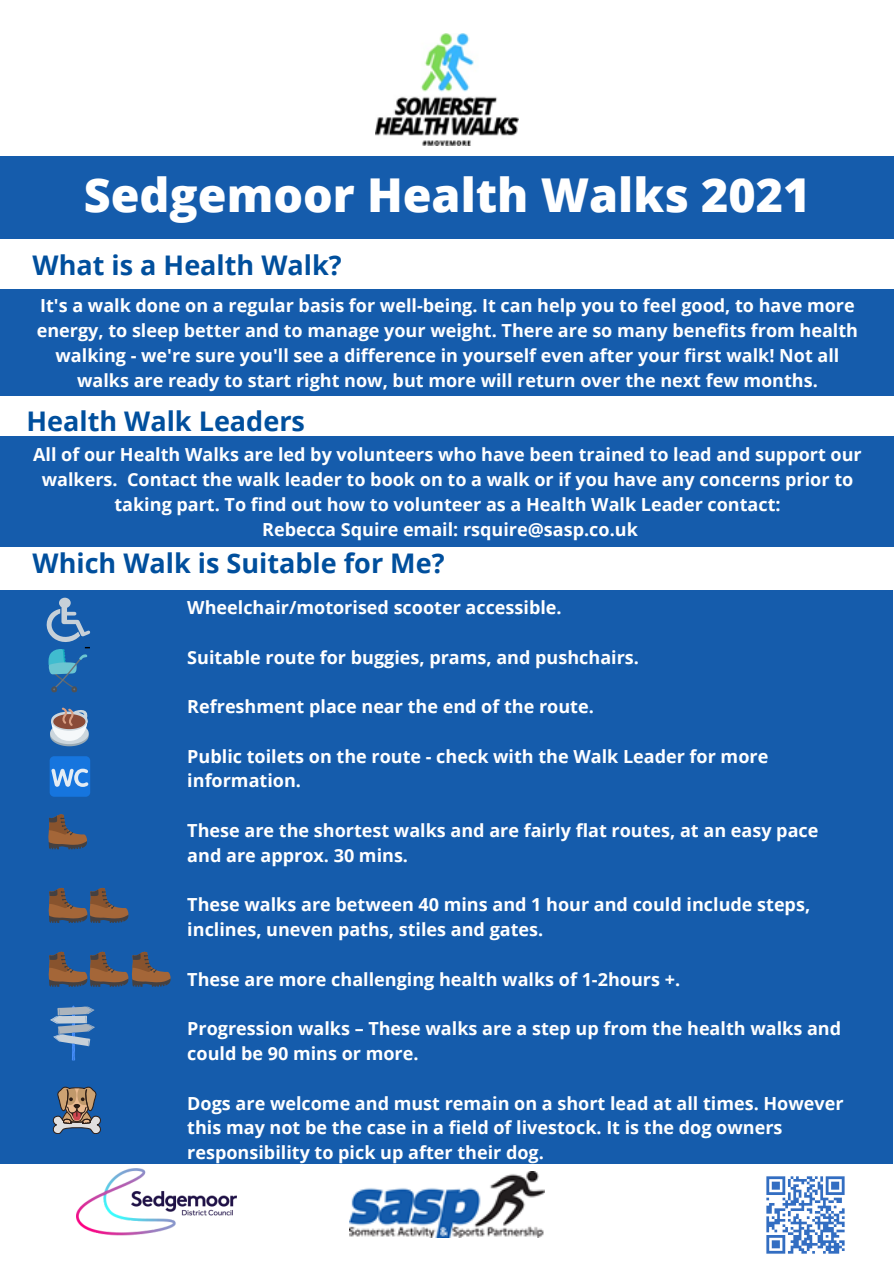
<style>
.page{position:relative;width:894px;height:1264px;background:#fff}
.page>*{position:absolute;margin:0;border:0;box-sizing:border-box;transform-origin:0 0}
.t1{font:800 46.65px "Open Sans";color:#fff}
.t2{font:700 27px "Open Sans";color:#004f9d}
.t3{font:700 18px/24.8px "Open Sans";color:#fff}
</style>
<div class="page">
<img style="left:76px;top:1168px;width:160px;height:68px">
<img style="left:349px;top:1171px;width:195px;height:66px">
<img style="left:375px;top:34px;width:143px;height:111px">
<div style="left:0;top:590px;width:892px;height:574px;background:#155cac"></div>
<svg style="left:50px;top:1005px;width:45px;height:55px"></svg>
<div style="left:50px;top:756px;width:40px;height:40px;background:#1675de;border-radius:5px"></div>
<svg style="left:51px;top:768px;width:37px;height:19px"></svg>
<svg style="left:53px;top:1086px;width:47px;height:47px"></svg>
<img style="left:766px;top:1176px;width:79px;height:78px">
<div style="left:1px;top:156px;width:892px;height:82px;background:#155cac"></div>
<div style="left:1px;top:289px;width:892px;height:107px;background:#155cac"></div>
<div style="left:0;top:436px;width:893px;height:111px;background:#155cac"></div>
<svg style="left:48px;top:887px;width:80px;height:35px"></svg>
<svg style="left:48px;top:814px;width:39px;height:35px"></svg>
<svg style="left:48px;top:951px;width:122px;height:35px"></svg>
<svg style="left:50px;top:707px;width:39px;height:39px"></svg>
<svg style="left:46px;top:597px;width:44px;height:95px"></svg>
<p class="t1" style="left:84px;top:162px;width:728px">Sedgemoor Health Walks 2021</p>
<p class="t2" style="left:33px;top:246px;width:310px">What is a Health Walk?</p>
<p class="t3" style="left:37px;top:293px;width:822px;text-align:center">It's a walk done on a regular basis for well-being. It can help you to feel good, to have more energy, to sleep better and to manage your weight. There are so many benefits from health walking - we're sure you'll see a difference in yourself even after your first walk! Not all walks are ready to start right now, but more will return over the next few months.</p>
<p class="t2" style="left:27px;top:402px;width:280px">Health Walk Leaders</p>
<p class="t3" style="left:33px;top:442px;width:829px;text-align:center">All of our Health Walks are led by volunteers who have been trained to lead and support our walkers. Contact the walk leader to book on to a walk or if you have any concerns prior to taking part. To find out how to volunteer as a Health Walk Leader contact:</p>
<p class="t3" style="left:262px;top:516px;width:377px">Rebecca Squire email: rsquire@sasp.co.uk</p>
<p class="t2" style="left:33px;top:544px;width:413px">Which Walk is Suitable for Me?</p>
<p class="t3" style="left:187px;top:594px;width:376px">Wheelchair/motorised scooter accessible.</p>
<p class="t3" style="left:187px;top:644px;width:453px">Suitable route for buggies, prams, and pushchairs.</p>
<p class="t3" style="left:187px;top:693px;width:408px">Refreshment place near the end of the route.</p>
<p class="t3" style="left:187px;top:743px;width:582px">Public toilets on the route - check with the Walk Leader for more information.</p>
<p class="t3" style="left:187px;top:817px;width:632px">These are the shortest walks and are fairly flat routes, at an easy pace and are approx. 30 mins.</p>
<p class="t3" style="left:187px;top:892px;width:624px">These walks are between 40 mins and 1 hour and could include steps, inclines, uneven paths, stiles and gates.</p>
<p class="t3" style="left:187px;top:966px;width:494px">These are more challenging health walks of 1-2hours +.</p>
<p class="t3" style="left:187px;top:1015px;width:655px">Progression walks – These walks are a step up from the health walks and could be 90 mins or more.</p>
<p class="t3" style="left:187px;top:1090px;width:657px">Dogs are welcome and must remain on a short lead at all times. However this may not be the case in a field of livestock. It is the dog owners responsibility to pick up after their dog.</p>
</div>
